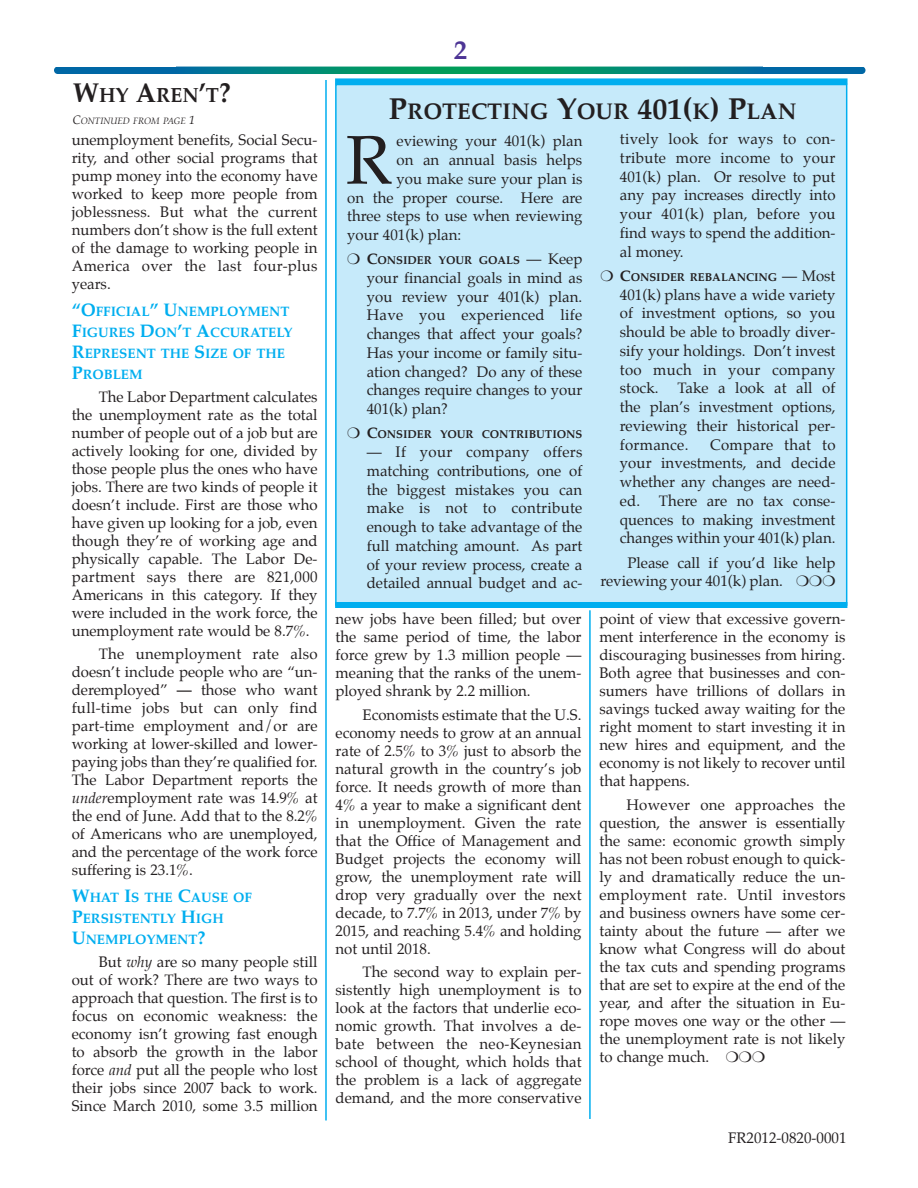
<style>
.page{position:relative;width:918px;height:1188px;background:#fff}
.page>*{position:absolute;margin:0;border:0;box-sizing:border-box;transform-origin:0 0}
.t1{font:69px "Palatino";color:#231f20}
.t2{font:700 27px "Palatino";color:#4d3595}
.t3{font:700 22.5px "Palatino";color:#231f20}
.t4{font:700 20.25px "Palatino";color:#231f20}
.t5{font:15px/18px "Palatino";color:#231f20;text-align:justify}
.t6{font:700 13.5px/21px "Palatino";color:#00aeef}
.t7{font:700 11.25px "Palatino";color:#231f20}
.t8{font:italic 9px "Palatino";color:#231f20}
.s1{font-size:27px}
.s2{font-size:12px}
.s3{font-size:18px}
.s4{font-weight:700}
.s5{font-style:italic}
.s6{font-size:30px}
.s7{font-size:15px}
.s8{font-weight:400;font-size:15px}
</style>
<div class="page">
<hr style="left:325px;top:80px;width:2px;height:1041px;background:#00aeef">
<div style="left:337px;top:85px;width:509px;height:519px;background:#c6eafa"></div>
<div style="left:335px;top:78px;width:513px;height:6px;background:#00aeef"></div>
<div style="left:335px;top:602px;width:512px;height:6px;background:#00aeef"></div>
<hr style="left:589px;top:610px;width:2px;height:509px;background:#00aeef">
<svg style="left:54px;top:67px;width:812px;height:7px;background:#008182"></svg>
<h3 class="t4" style="left:73px;top:85px;width:159px"><span class="s1">W</span>HY <span class="s1">A</span>REN<span class="s1">’</span>T<span class="s1">?</span></h3>
<p class="t8" style="left:73px;top:116px;width:124px"><span class="s2">C</span>ONTINUED FROM PAGE <span class="s2">1</span></p>
<p class="t5" style="left:72px;top:132px;width:247px">unemployment benefits, Social Secu&shy;rity, and other social programs that pump money into the economy have worked to keep more people from joblessness. But what the current numbers don’t show is the full extent of the damage to working people in America over the last four-plus years.</p>
<p class="t6" style="left:72px;top:301px;width:222px"><span class="s3">“O</span>FFICIAL<span class="s3">” U</span>NEMPLOYMENT<br><span class="s3">F</span>IGURES <span class="s3">D</span>ON<span class="s3">’</span>T <span class="s3">A</span>CCURATELY<br><span class="s3">R</span>EPRESENT THE <span class="s3">S</span>IZE OF THE<br><span class="s3">P</span>ROBLEM</p>
<p class="t5" style="left:72px;top:389px;width:247px;text-indent:27px">The Labor Department calculates the unemployment rate as the total number of people out of a job but are actively looking for one, divided by those people plus the ones who have jobs. There are two kinds of people it doesn’t include. First are those who have given up looking for a job, even though they’re of working age and physically capable. The Labor De&shy;partment says there are 821,000<br>Americans in this category. If they were included in the work force, the unemployment rate would be 8.7%.</p>
<p class="t5" style="left:72px;top:646px;width:247px;text-indent:27px">The unemployment rate also doesn’t include people who are “un&shy;deremployed” <span class="s4">—</span> those who want full-time jobs but can only find part-time employment and/or are working at lower-skilled and lower&shy;paying jobs than they’re qualified for.<br>The Labor Department reports the <span class="s5">UNDER</span>employment rate was 14.9% at the end of June. Add that to the 8.2% of Americans who are unemployed, and the percentage of the work force suffering is 23.1%.</p>
<p class="t6" style="left:72px;top:888px;width:182px"><span class="s3">W</span>HAT <span class="s3">I</span>S THE <span class="s3">C</span>AUSE OF<br><span class="s3">P</span>ERSISTENTLY <span class="s3">H</span>IGH<br><span class="s3">U</span>NEMPLOYMENT<span class="s3">?</span></p>
<p class="t5" style="left:72px;top:954px;width:247px;text-indent:27px">But <span class="s5">WHY</span> are so many people still out of work? There are two ways to approach that question. The first is to focus on economic weakness: the economy isn’t growing fast enough to absorb the growth in the labor force <span class="s5">AND</span> put all the people who lost their jobs since 2007 back to work.<br>Since March 2010, some 3.5 million</p>
<h2 class="t2" style="left:454px;top:36px;width:15px">2</h2>
<h3 class="t3" style="left:389px;top:100px;width:409px"><span class="s6">P</span>ROTECTING <span class="s6">Y</span>OUR <span class="s6">401(</span>K<span class="s6">) P</span>LAN</h3>
<h1 class="t1" style="left:346px;top:127px;width:48px">R</h1>
<p class="t5" style="left:397px;top:133px;width:187px">eviewing your 401(k) plan</p>
<p class="t5" style="left:620px;top:131px;width:217px;line-height:18.8px">tively look for ways to con&shy;tribute more income to your 401(k) plan. Or resolve to put any pay increases directly into your 401(k) plan, before you find ways to spend the addition&shy;al money.</p>
<p class="t7" style="left:620px;top:272px;width:217px"><span class="s7">C</span>ONSIDER REBALANCING <span class="s8">— Most</span></p>
<p class="t5" style="left:620px;top:286px;width:217px;line-height:18.8px">401(k) plans have a wide variety of investment options, so you should be able to broadly diver&shy;sify your holdings. Don’t invest too much in your company stock.</p>
<p class="t5" style="left:397px;top:152px;width:187px">on an annual basis helps</p>
<p class="t5" style="left:397px;top:171px;width:187px">you make sure your plan is</p>
<p class="t5" style="left:347px;top:190px;width:237px">on the proper course. Here are</p>
<p class="t5" style="left:347px;top:208px;width:237px">three steps to use when reviewing</p>
<p class="t5" style="left:347px;top:227px;width:115px">your 401(k) plan:</p>
<p class="t7" style="left:367px;top:255px;width:217px"><span class="s7">C</span>ONSIDER YOUR GOALS <span class="s8">— Keep</span></p>
<p class="t5" style="left:367px;top:270px;width:217px;line-height:18.8px">your financial goals in mind as you review your 401(k) plan.<br>Have you experienced life changes that affect your goals?<br>Has your income or family situ&shy;ation changed? Do any of these changes require changes to your 401(k) plan?</p>
<p class="t7" style="left:367px;top:429px;width:217px"><span class="s7">C</span>ONSIDER YOUR CONTRIBUTIONS</p>
<p class="t5" style="left:367px;top:444px;width:217px;line-height:18.8px">— If your company offers matching contributions, one of the biggest mistakes you can make is not to contribute enough to take advantage of the full matching amount. As part of your review process, create a detailed annual budget and ac-</p>
<p class="t5" style="left:620px;top:380px;width:217px;line-height:18.8px;text-indent:58px">Take a look at all of the plan’s investment options, reviewing their historical per&shy;formance.</p>
<p class="t5" style="left:620px;top:436px;width:217px;line-height:18.8px;text-indent:90px">Compare that to your investments, and decide whether any changes are need&shy;ed. There are no tax conse&shy;quences to making investment changes within your 401(k) plan.</p>
<p class="t5" style="left:600px;top:554px;width:237px;line-height:18.8px;text-indent:27px">Please call if you’d like help reviewing your 401(k) plan.</p>
<p class="t5" style="left:336px;top:611px;width:247px">new jobs have been filled; but over the same period of time, the labor force grew by 1.3 million people — meaning that the ranks of the unem&shy;ployed shrank by 2.2 million.</p>
<p class="t5" style="left:336px;top:707px;width:247px;text-indent:27px">Economists estimate that the U.S. economy needs to grow at an annual rate of 2.5% to 3% just to absorb the natural growth in the country’s job force. It needs growth of more than 4% a year to make a significant dent in unemployment. Given the rate that the Office of Management and Budget projects the economy will grow, the unemployment rate will drop very gradually over the next decade, to 7.7% in 2013, under 7% by 2015, and reaching 5.4% and holding not until 2018.</p>
<p class="t5" style="left:336px;top:964px;width:247px;text-indent:27px">The second way to explain per&shy;sistently high unemployment is to look at the factors that underlie eco&shy;nomic growth. That involves a de&shy;bate between the neo-Keynesian school of thought, which holds that the problem is a lack of aggregate demand, and the more conservative</p>
<p class="t5" style="left:599px;top:611px;width:247px">point of view that excessive govern&shy;ment interference in the economy is discouraging businesses from hiring.<br>Both agree that businesses and con&shy;sumers have trillions of dollars in savings tucked away waiting for the right moment to start investing it in new hires and equipment, and the economy is not likely to recover until that happens.</p>
<p class="t5" style="left:599px;top:797px;width:247px;text-indent:27px">However one approaches the question, the answer is essentially the same: economic growth simply has not been robust enough to quick&shy;ly and dramatically reduce the un&shy;employment rate. Until investors and business owners have some cer&shy;tainty about the future — after we know what Congress will do about the tax cuts and spending programs that are set to expire at the end of the year, and after the situation in Eu&shy;rope moves one way or the other — the unemployment rate is not likely to change much.</p>
<p class="t5" style="left:728px;top:1130px;width:120px">FR2012-0820-0001</p>
</div>
